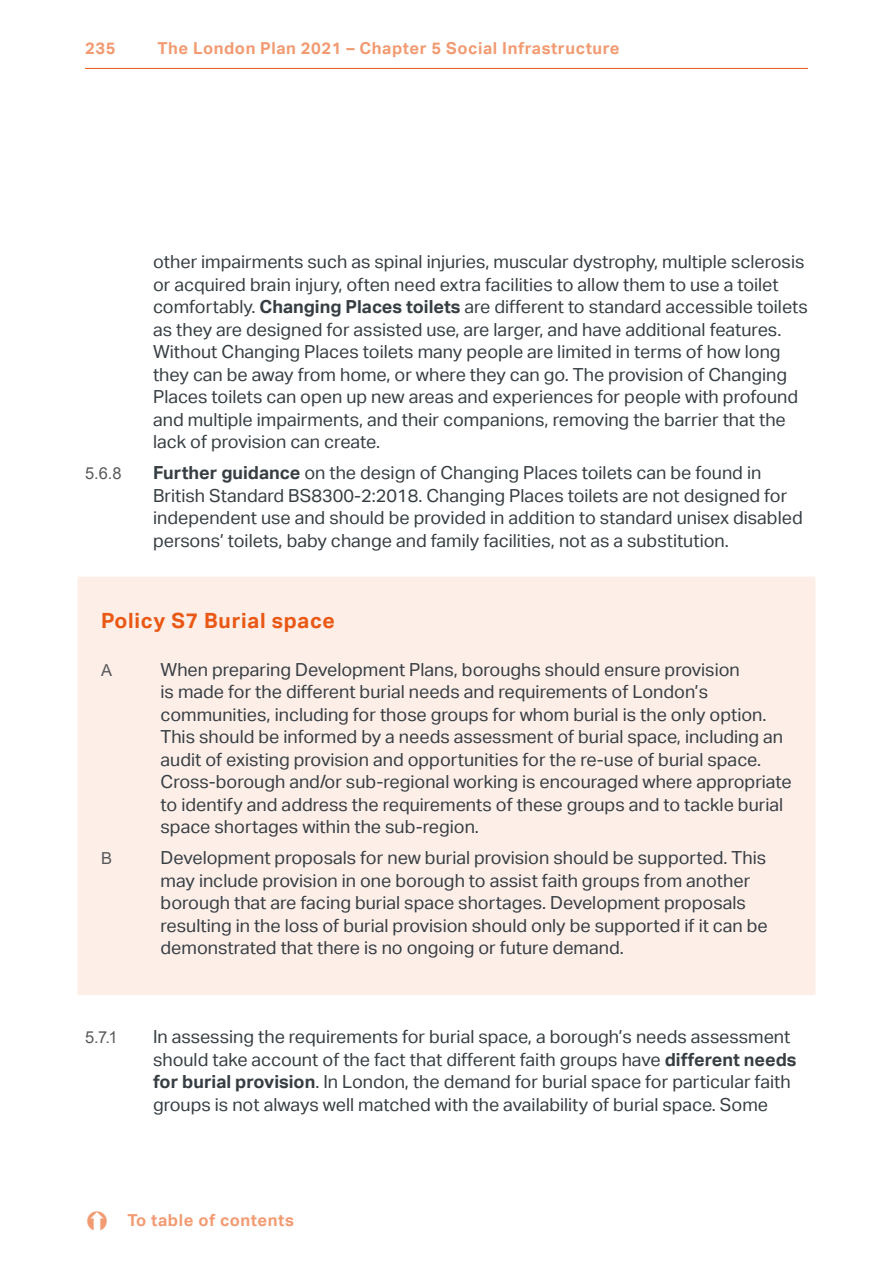
<style>
.page{position:relative;width:893px;height:1263px;background:#fff}
.page>*{position:absolute;margin:0;border:0;box-sizing:border-box;transform-origin:0 0}
.t1{font:700 21px "Aktiv Grotesk";letter-spacing:.035em;color:#e95814}
.t2{font:18px/22.5px "Aktiv Grotesk";color:#363e43}
.t3{font:700 16.5px "Aktiv Grotesk";letter-spacing:.035em;color:#f29b72}
.t4{font:16.5px "Arial";color:#58595b}
.s1{font-weight:700}
</style>
<div class="page">
<div style="left:85px;top:584px;width:723px;height:403px;background:#fdeee8"></div>
<div style="left:78px;top:576px;width:737px;height:419px;border:15px solid #fdeee8"></div>
<hr style="left:85px;top:68px;width:723px;height:1px;background:#e95814">
<p class="t3" style="left:85px;top:39px;width:32px">235</p>
<p class="t3" style="left:157px;top:39px;width:464px">The London Plan 2021 – Chapter 5 Social Infrastructure</p>
<p class="t2" style="left:153px;top:251px;width:656px">other impairments such as spinal injuries, muscular dystrophy, multiple sclerosis or acquired brain injury, often need extra facilities to allow them to use a toilet comfortably. <span class="s1">Changing Places toilets</span> are different to standard accessible toilets as they are designed for assisted use, are larger, and have additional features.<br>Without Changing Places toilets many people are limited in terms of how long they can be away from home, or where they can go. The provision of Changing Places toilets can open up new areas and experiences for people with profound and multiple impairments, and their companions, removing the barrier that the lack of provision can create.</p>
<p class="t4" style="left:85px;top:462px;width:38px">5.6.8</p>
<p class="t2" style="left:153px;top:462px;width:651px"><span class="s1">Further guidance</span> on the design of Changing Places toilets can be found in British Standard BS8300-2:2018. Changing Places toilets are not designed for independent use and should be provided in addition to standard unisex disabled persons’ toilets, baby change and family facilities, not as a substitution.</p>
<p class="t1" style="left:101px;top:608px;width:235px">Policy S7 Burial space</p>
<p class="t4" style="left:101px;top:659px;width:13px">A</p>
<p class="t2" style="left:161px;top:658px;width:633px">When preparing Development Plans, boroughs should ensure provision<br>is made for the different burial needs and requirements of London’s communities, including for those groups for whom burial is the only option.<br>This should be informed by a needs assessment of burial space, including an audit of existing provision and opportunities for the re-use of burial space.<br>Cross-borough and/or sub-regional working is encouraged where appropriate to identify and address the requirements of these groups and to tackle burial space shortages within the sub-region.</p>
<p class="t4" style="left:101px;top:847px;width:13px">B</p>
<p class="t2" style="left:161px;top:847px;width:609px">Development proposals for new burial provision should be supported. This may include provision in one borough to assist faith groups from another borough that are facing burial space shortages. Development proposals resulting in the loss of burial provision should only be supported if it can be demonstrated that there is no ongoing or future demand.</p>
<p class="t4" style="left:85px;top:1026px;width:34px">5.7.1</p>
<p class="t2" style="left:153px;top:1026px;width:645px">In assessing the requirements for burial space, a borough’s needs assessment should take account of the fact that different faith groups have <span class="s1">different needs for burial provision</span>. In London, the demand for burial space for particular faith groups is not always well matched with the availability of burial space. Some</p>
<p class="t3" style="left:128px;top:1211px;width:168px">To table of contents</p>
</div>
